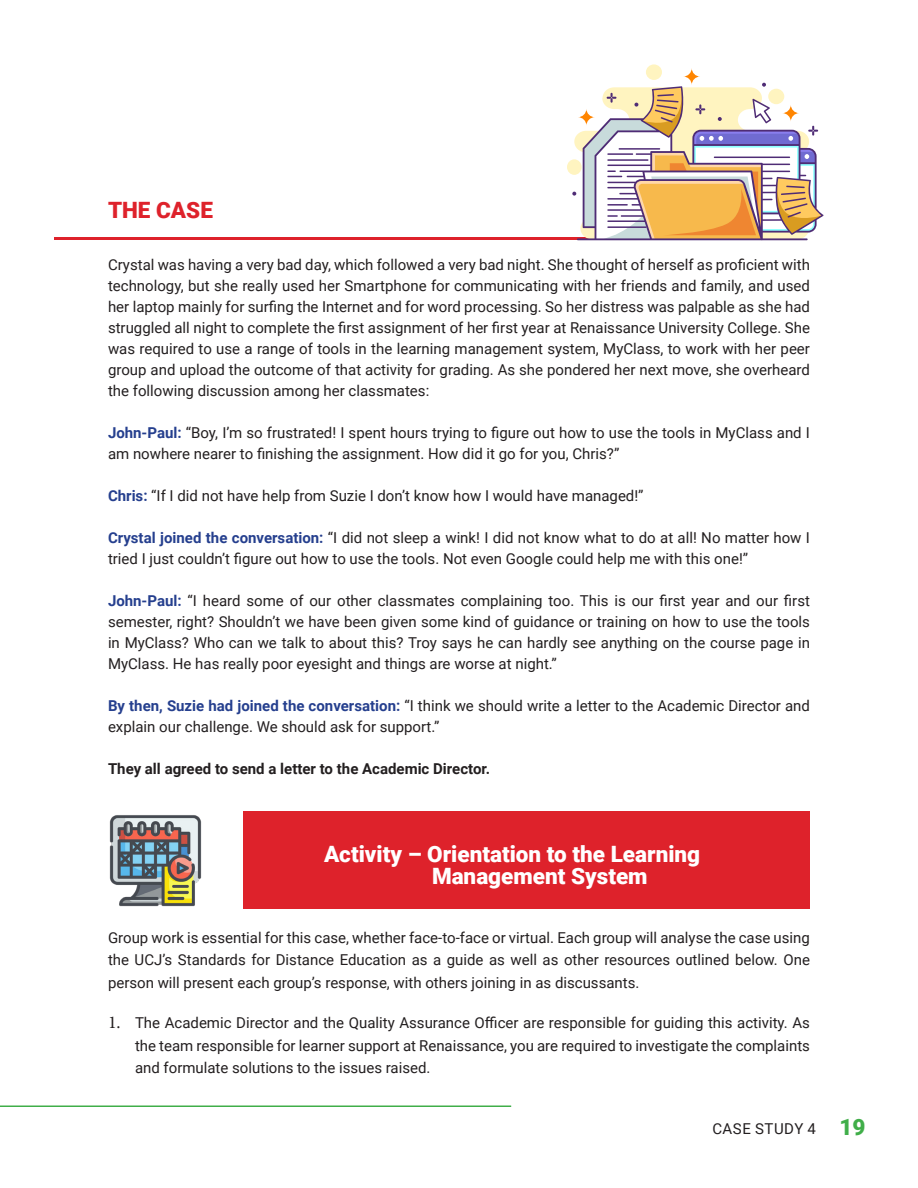
<style>
.page{position:relative;width:918px;height:1188px;background:#fff}
.page>*{position:absolute;margin:0;border:0;box-sizing:border-box;transform-origin:0 0}
.t1{font:900 22.5px "Roboto";color:#fff}
.t2{font:900 22.5px "Roboto";color:#de222b}
.t3{font:900 22.5px "Roboto";color:#40ae49}
.t4{font:15px/21px "Roboto";color:#231f20;text-align:justify}
.t5{font:700 15px "Roboto";color:#231f20}
.t6{font:15px "Roboto";letter-spacing:.035em;color:#231f20}
.s1{font-weight:700;color:#253f8e}
.s2{font-family:"Minion Pro";font-size:18px}
</style>
<div class="page">
<hr style="left:0;top:1106px;width:511px;height:1px;background:#40ae49">
<hr style="left:54px;top:238px;width:583px;height:2px;background:#de222b">
<div style="left:243px;top:811px;width:567px;height:98px;background:#de222b"></div>
<img style="left:109px;top:815px;width:93px;height:92px">
<div style="left:646px;top:64px;width:16px;height:16px;background:#fff4c0;border-radius:50%"></div>
<div style="left:567px;top:159px;width:15px;height:16px;background:#fff4c0;border-radius:50%"></div>
<svg style="left:683px;top:68px;width:17px;height:17px"></svg>
<svg style="left:572px;top:83px;width:251px;height:157px"></svg>
<p class="t2" style="left:108px;top:194px;width:106px">THE CASE</p>
<p class="t4" style="left:108px;top:253px;width:704px">Crystal was having a very bad day, which followed a very bad night. She thought of herself as proficient with technology, but she really used her Smartphone for communicating with her friends and family, and used her laptop mainly for surfing the Internet and for word processing. So her distress was palpable as she had struggled all night to complete the first assignment of her first year at Renaissance University College. She was required to use a range of tools in the learning management system, MyClass, to work with her peer group and upload the outcome of that activity for grading. As she pondered her next move, she overheard the following discussion among her classmates:</p>
<p class="t4" style="left:108px;top:421px;width:704px"><span class="s1">John-Paul:</span> “Boy, I’m so frustrated! I spent hours trying to figure out how to use the tools in MyClass and I am nowhere nearer to finishing the assignment. How did it go for you, Chris?”</p>
<p class="t4" style="left:108px;top:484px;width:537px"><span class="s1">Chris:</span> “If I did not have help from Suzie I don’t know how I would have managed!”</p>
<p class="t4" style="left:108px;top:526px;width:704px"><span class="s1">Crystal joined the conversation:</span> “I did not sleep a wink! I did not know what to do at all! No matter how I tried I just couldn’t figure out how to use the tools. Not even Google could help me with this one!”</p>
<p class="t4" style="left:108px;top:589px;width:704px"><span class="s1">John-Paul:</span> “I heard some of our other classmates complaining too. This is our first year and our first semester, right? Shouldn’t we have been given some kind of guidance or training on how to use the tools in MyClass? Who can we talk to about this? Troy says he can hardly see anything on the course page in MyClass. He has really poor eyesight and things are worse at night.”</p>
<p class="t4" style="left:108px;top:694px;width:704px"><span class="s1">By then, Suzie had joined the conversation:</span> “I think we should write a letter to the Academic Director and explain our challenge. We should ask for support.”</p>
<p class="t5" style="left:108px;top:758px;width:384px">They all agreed to send a letter to the Academic Director.</p>
<p class="t1" style="left:324px;top:838px;width:378px">Activity – Orientation to the Learning</p>
<p class="t1" style="left:432px;top:861px;width:217px">Management System</p>
<p class="t4" style="left:108px;top:926px;width:704px;line-height:22.5px">Group work is essential for this case, whether face-to-face or virtual. Each group will analyse the case using the UCJ’s Standards for Distance Education as a guide as well as other resources outlined below. One person will present each group’s response, with others joining in as discussants.</p>
<p class="t4" style="left:135px;top:1011px;width:677px;line-height:22.5px;text-indent:-27px"><span class="s2">1.</span> The Academic Director and the Quality Assurance Officer are responsible for guiding this activity. As the team responsible for learner support at Renaissance, you are required to investigate the complaints and formulate solutions to the issues raised.</p>
<p class="t6" style="left:712px;top:1118px;width:105px">CASE STUDY 4</p>
<p class="t3" style="left:839px;top:1112px;width:28px">19</p>
</div>
